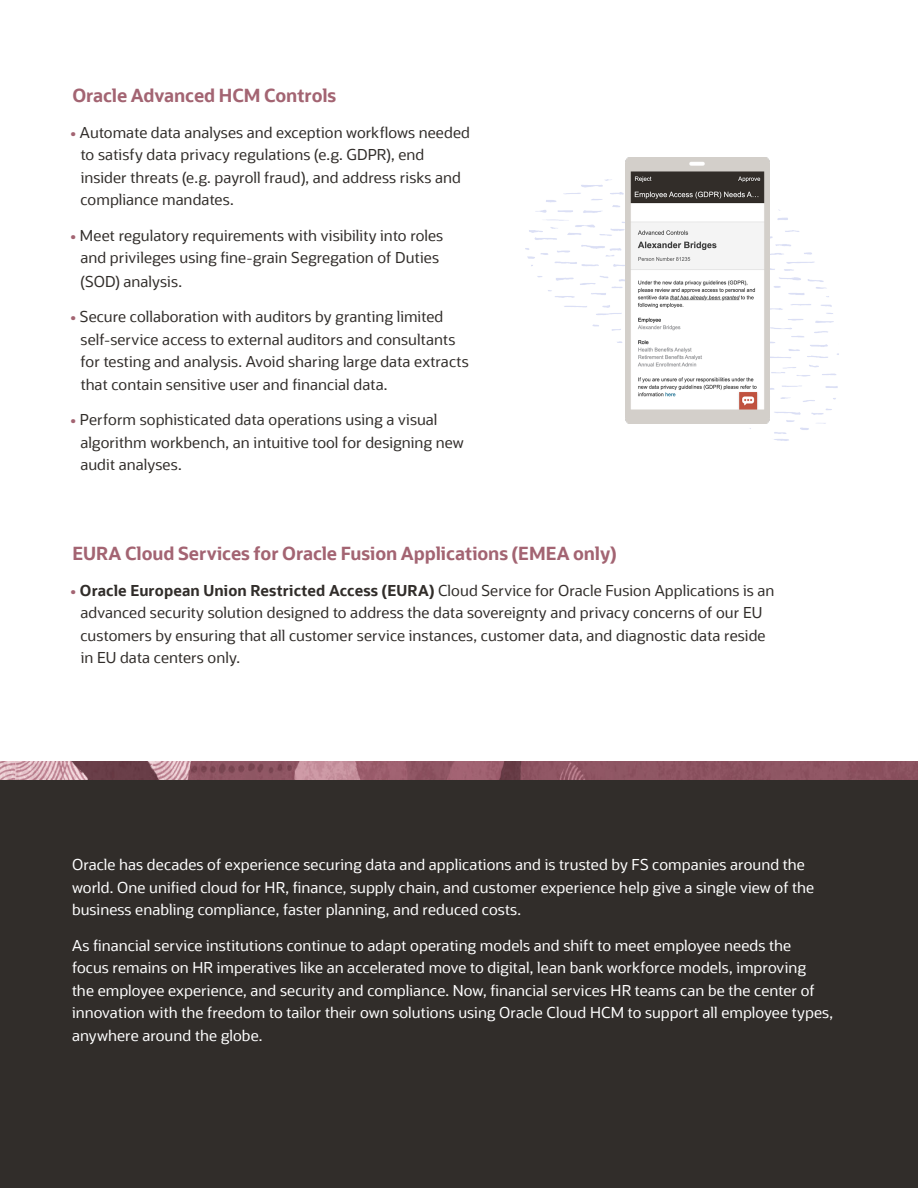
<style>
.page{position:relative;width:918px;height:1188px;background:#fff}
.page>*{position:absolute;margin:0;border:0;box-sizing:border-box;transform-origin:0 0}
.Body{font:700 18px "Oracle Sans";letter-spacing:-.005em;color:#a36472}
.Bullet_point_copy{font:15px/22.5px "Oracle Sans";letter-spacing:.005em;color:#312d2a}
.Bullet_point_copy-2{font:15px/22.5px "Oracle Sans";letter-spacing:.005em;color:#fff}
.s1{font-weight:800;color:#a36472}
.s2{font-weight:700}
</style>
<div class="page">
<div style="left:0;top:780px;width:918px;height:408px;background:#312d2a"></div>
<img style="left:525px;top:157px;width:314px;height:284px">
<img style="left:625px;top:158px;width:145px;height:265px">
<img style="left:0;top:762px;width:918px;height:18px">
<p class="Body" style="left:72px;top:84px;width:265px">Oracle Advanced HCM Controls</p>
<p class="Bullet_point_copy" style="left:81px;top:121px;width:391px;text-indent:-10px"><span class="s1">•</span> Automate data analyses and exception workflows needed to satisfy data privacy regulations (e.g. GDPR), end insider threats (e.g. payroll fraud), and address risks and compliance mandates.</p>
<p class="Bullet_point_copy" style="left:71px;top:224px;width:374px;text-align:center"><span class="s1">•</span> Meet regulatory requirements with visibility into roles and privileges using fine-grain Segregation of Duties</p>
<p class="Bullet_point_copy" style="left:80px;top:271px;width:103px">(SOD) analysis.</p>
<p class="Bullet_point_copy" style="left:81px;top:306px;width:390px;text-indent:-10px"><span class="s1">•</span> Secure collaboration with auditors by granting limited self-service access to external auditors and consultants for testing and analysis. Avoid sharing large data extracts that contain sensitive user and financial data.</p>
<p class="Bullet_point_copy" style="left:80px;top:409px;width:385px;text-indent:-10px"><span class="s1">•</span> Perform sophisticated data operations using a visual algorithm workbench, an intuitive tool for designing new audit analyses.</p>
<p class="Body" style="left:73px;top:542px;width:545px">EURA Cloud Services for Oracle Fusion Applications (EMEA only)</p>
<p class="Bullet_point_copy" style="left:80px;top:579px;width:696px;text-indent:-10px"><span class="s1">•</span> <span class="s2">Oracle European Union Restricted Access (EURA)</span> Cloud Service for Oracle Fusion Applications is an advanced security solution designed to address the data sovereignty and privacy concerns of our EU customers by ensuring that all customer service instances, customer data, and diagnostic data reside in EU data centers only.</p>
<p class="Bullet_point_copy-2" style="left:72px;top:854px;width:744px">Oracle has decades of experience securing data and applications and is trusted by FS companies around the world. One unified cloud for HR, finance, supply chain, and customer experience help give a single view of the business enabling compliance, faster planning, and reduced costs.</p>
<p class="Bullet_point_copy-2" style="left:72px;top:934px;width:763px">As financial service institutions continue to adapt operating models and shift to meet employee needs the<br>focus remains on HR imperatives like an accelerated move to digital, lean bank workforce models, improving<br>the employee experience, and security and compliance. Now, financial services HR teams can be the center of innovation with the freedom to tailor their own solutions using Oracle Cloud HCM to support all employee types, anywhere around the globe.</p>
</div>
